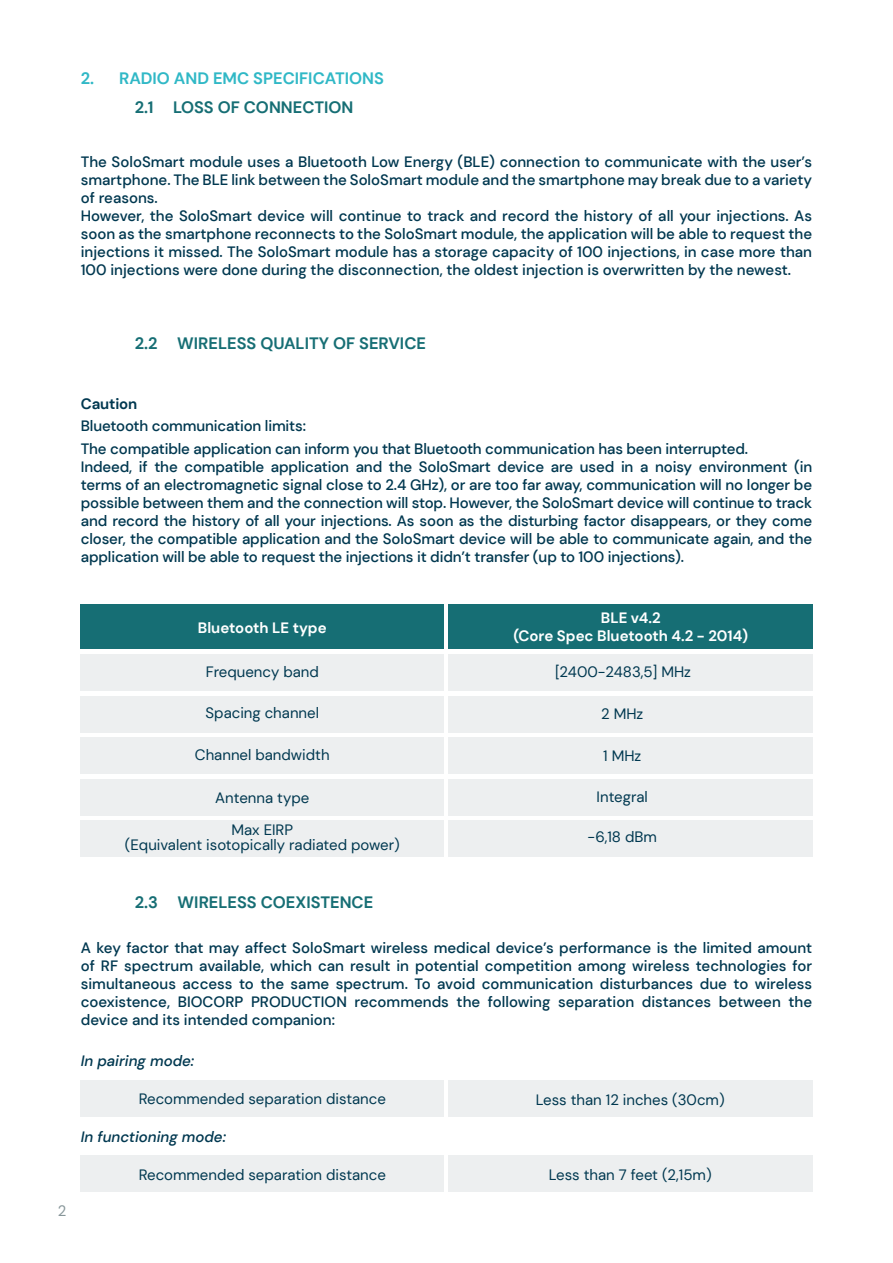
<style>
.page{position:relative;width:893px;height:1263px;background:#fff}
.page>*{position:absolute;margin:0;border:0;box-sizing:border-box;transform-origin:0 0}
.t1{font:700 16.5px "DM Sans";color:#166e74}
.t2{font:700 16.5px "DM Sans";color:#30b8c6}
.t3{font:500 15px/18px "DM Sans";color:#003850}
.t4{font:15px/32.2px "DM Sans";color:#003850;text-align:center}
.t5{font:700 15px/18px "DM Sans";color:#fff;text-align:center}
.t6{font:italic 500 15px "DM Sans";color:#003850}
.t7{font:700 15px "DM Sans";letter-spacing:-.01em;color:#003850}
.t8{font:15px "DM Sans";color:#879699}
</style>
<div class="page">
<div style="left:81px;top:604px;width:363px;height:45px;background:#166e74"></div>
<div style="left:448px;top:604px;width:364px;height:45px;background:#166e74"></div>
<div style="left:81px;top:654px;width:363px;height:36px;background:#edeff0"></div>
<div style="left:448px;top:654px;width:364px;height:37px;background:#edeff0"></div>
<div style="left:81px;top:737px;width:363px;height:36px;background:#edeff0"></div>
<div style="left:448px;top:737px;width:364px;height:37px;background:#edeff0"></div>
<div style="left:81px;top:696px;width:363px;height:36px;background:#edeff0"></div>
<div style="left:448px;top:696px;width:364px;height:36px;background:#edeff0"></div>
<div style="left:81px;top:779px;width:363px;height:37px;background:#edeff0"></div>
<div style="left:448px;top:779px;width:364px;height:37px;background:#edeff0"></div>
<div style="left:448px;top:820px;width:364px;height:37px;background:#edeff0"></div>
<div style="left:81px;top:820px;width:363px;height:37px;background:#edeff0"></div>
<div style="left:81px;top:1080px;width:363px;height:36px;background:#edeff0"></div>
<div style="left:448px;top:1080px;width:364px;height:36px;background:#edeff0"></div>
<div style="left:81px;top:1155px;width:363px;height:37px;background:#edeff0"></div>
<div style="left:448px;top:1155px;width:364px;height:37px;background:#edeff0"></div>
<p class="t2" style="left:81px;top:68px;width:305px">2. RADIO AND EMC SPECIFICATIONS</p>
<p class="t1" style="left:135px;top:97px;width:220px">2.1 LOSS OF CONNECTION</p>
<p class="t3" style="left:81px;top:152px;width:733px">The SoloSmart module uses a Bluetooth Low Energy (BLE) connection to communicate with the user’s smartphone. The BLE link between the SoloSmart module and the smartphone may break due to a variety of reasons.<br>However, the SoloSmart device will continue to track and record the history of all your injections. As soon as the smartphone reconnects to the SoloSmart module, the application will be able to request the injections it missed. The SoloSmart module has a storage capacity of 100 injections, in case more than 100 injections were done during the disconnection, the oldest injection is overwritten by the newest.</p>
<p class="t1" style="left:135px;top:333px;width:293px">2.2 WIRELESS QUALITY OF SERVICE</p>
<p class="t7" style="left:81px;top:394px;width:58px">Caution</p>
<p class="t3" style="left:81px;top:415px;width:669px;line-height:22.5px">Bluetooth communication limits:<br>The compatible application can inform you that Bluetooth communication has been interrupted.</p>
<p class="t3" style="left:81px;top:457px;width:733px;text-align:justify">Indeed, if the compatible application and the SoloSmart device are used in a noisy environment (in terms of an electromagnetic signal close to 2.4 GHz), or are too far away, communication will no longer be possible between them and the connection will stop. However, the SoloSmart device will continue to track and record the history of all your injections. As soon as the disturbing factor disappears, or they come closer, the compatible application and the SoloSmart device will be able to communicate again, and the application will be able to request the injections it didn’t transfer (up to 100 injections).</p>
<p class="t5" style="left:198px;top:619px;width:130px">Bluetooth LE type</p>
<p class="t5" style="left:513px;top:609px;width:236px">BLE v4.2<br>(Core Spec Bluetooth 4.2 - 2014)</p>
<p class="t4" style="left:206px;top:656px;width:115px">Frequency band</p>
<p class="t4" style="left:206px;top:697px;width:115px">Spacing channel</p>
<p class="t4" style="left:195px;top:739px;width:136px">Channel bandwidth</p>
<p class="t4" style="left:215px;top:782px;width:96px">Antenna type<br>Max EIRP</p>
<p class="t4" style="left:125px;top:829px;width:276px">(Equivalent isotopically radiated power)</p>
<p class="t4" style="left:555px;top:655px;width:137px">[2400-2483,5] MHz</p>
<p class="t4" style="left:601px;top:698px;width:44px">2 MHz</p>
<p class="t4" style="left:603px;top:739px;width:40px">1 MHz</p>
<p class="t4" style="left:597px;top:780px;width:53px">Integral</p>
<p class="t4" style="left:588px;top:821px;width:71px">-6,18 dBm</p>
<p class="t8" style="left:58px;top:1201px;width:10px">2</p>
<p class="t1" style="left:135px;top:892px;width:240px">2.3 WIRELESS COEXISTENCE</p>
<p class="t3" style="left:81px;top:938px;width:733px;text-align:justify">A key factor that may affect SoloSmart wireless medical device’s performance is the limited amount of RF spectrum available, which can result in potential competition among wireless technologies for simultaneous access to the same spectrum. To avoid communication disturbances due to wireless coexistence, BIOCORP PRODUCTION recommends the following separation distances between the device and its intended companion:</p>
<p class="t6" style="left:81px;top:1052px;width:115px">In pairing mode:</p>
<p class="t4" style="left:139px;top:1083px;width:249px">Recommended separation distance</p>
<p class="t4" style="left:536px;top:1083px;width:190px">Less than 12 inches (30cm)</p>
<p class="t6" style="left:81px;top:1127px;width:147px">In functioning mode:</p>
<p class="t4" style="left:139px;top:1158px;width:249px">Recommended separation distance</p>
<p class="t4" style="left:549px;top:1159px;width:164px">Less than 7 feet (2,15m)</p>
</div>
